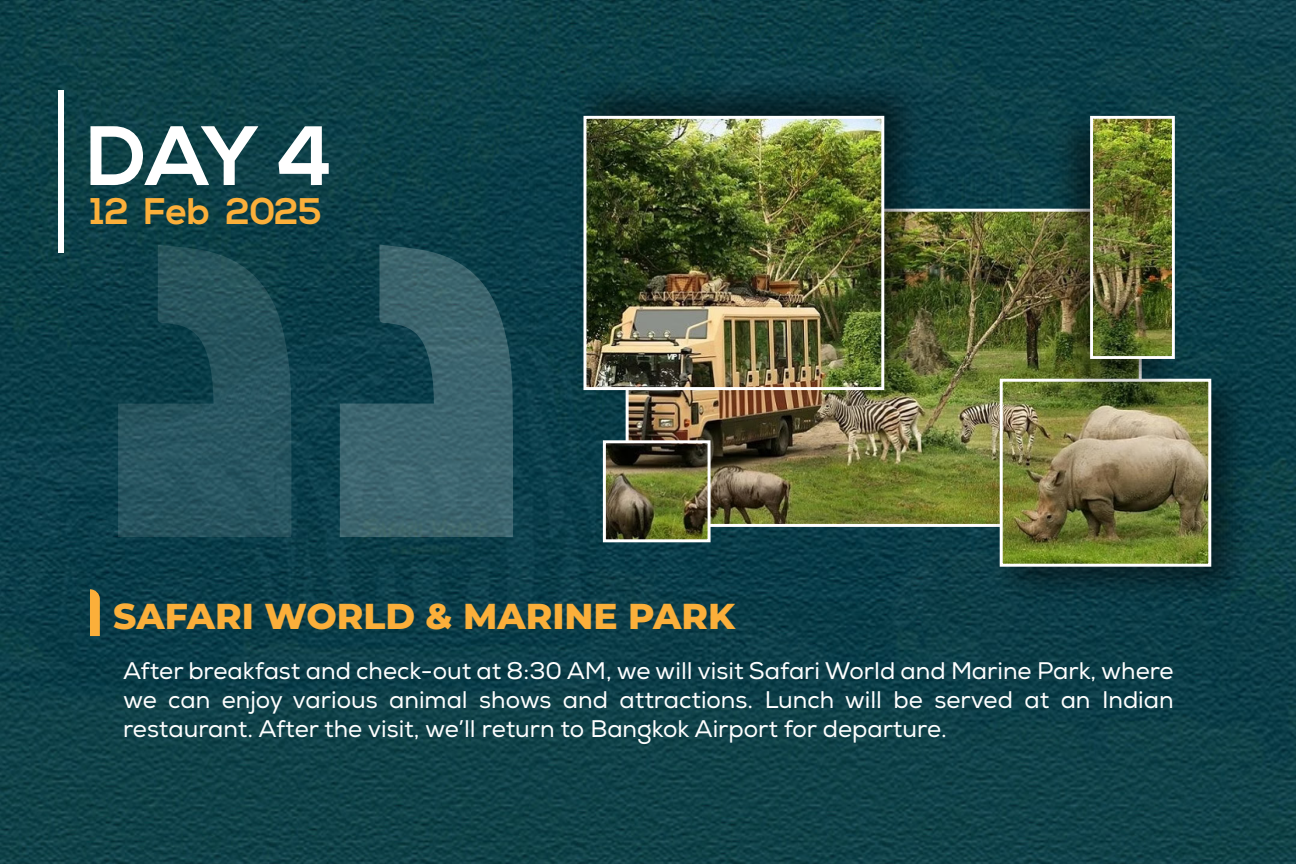
<style>
.page{position:relative;width:1296px;height:864px;background:#fff}
.page>*{position:absolute;margin:0;border:0;box-sizing:border-box;transform-origin:0 0}
.t1{font:700 84px "Nexa";color:#fff}
.t2{font:700 36.9px "Nexa";color:#fbaf3a}
.t3{font:800 36px "Montserrat";color:#fbaf3a}
.t4{font:24px/28.8px "Nexa";color:#fff;text-align:justify}
</style>
<div class="page">
<img style="left:0;top:0;width:1296px;height:864px">
<svg style="left:340px;top:245px;width:173px;height:292px;fill:#3a626c"></svg>
<svg style="left:118px;top:245px;width:173px;height:292px;fill:#25525c"></svg>
<div style="left:58px;top:90px;width:6px;height:163px;background:#fff"></div>
<img style="left:630px;top:213px;width:408px;height:310px">
<img style="left:978px;top:356px;width:285px;height:264px">
<img style="left:1004px;top:383px;width:203px;height:180px">
<div style="left:1000px;top:379px;width:211px;height:188px;border:3px solid #fff"></div>
<img style="left:561px;top:65px;width:375px;height:348px">
<img style="left:587px;top:120px;width:293px;height:266px">
<div style="left:583px;top:116px;width:301px;height:274px;border:3px solid #fff"></div>
<img style="left:607px;top:444px;width:100px;height:94px">
<div style="left:603px;top:440px;width:108px;height:102px;border:3px solid #fff"></div>
<img style="left:1038px;top:95px;width:159px;height:318px">
<img style="left:1094px;top:120px;width:77px;height:235px">
<div style="left:1090px;top:116px;width:85px;height:243px;border:3px solid #fff"></div>
<svg style="left:90px;top:589px;width:10px;height:47px"></svg>
<h1 class="t1" style="left:87px;top:108px;width:247px">DAY 4</h1>
<h2 class="t2" style="left:91px;top:190px;width:232px">12 Feb 2025</h2>
<h3 class="t3" style="left:113px;top:589px;width:624px">SAFARI WORLD &amp; MARINE PARK</h3>
<p class="t4" style="left:123px;top:657px;width:1052px">After breakfast and check-out at 8:30 AM, we will visit Safari World and Marine Park, where we can enjoy various animal shows and attractions. Lunch will be served at an Indian restaurant. After the visit, we’ll return to Bangkok Airport for departure.</p>
</div>
